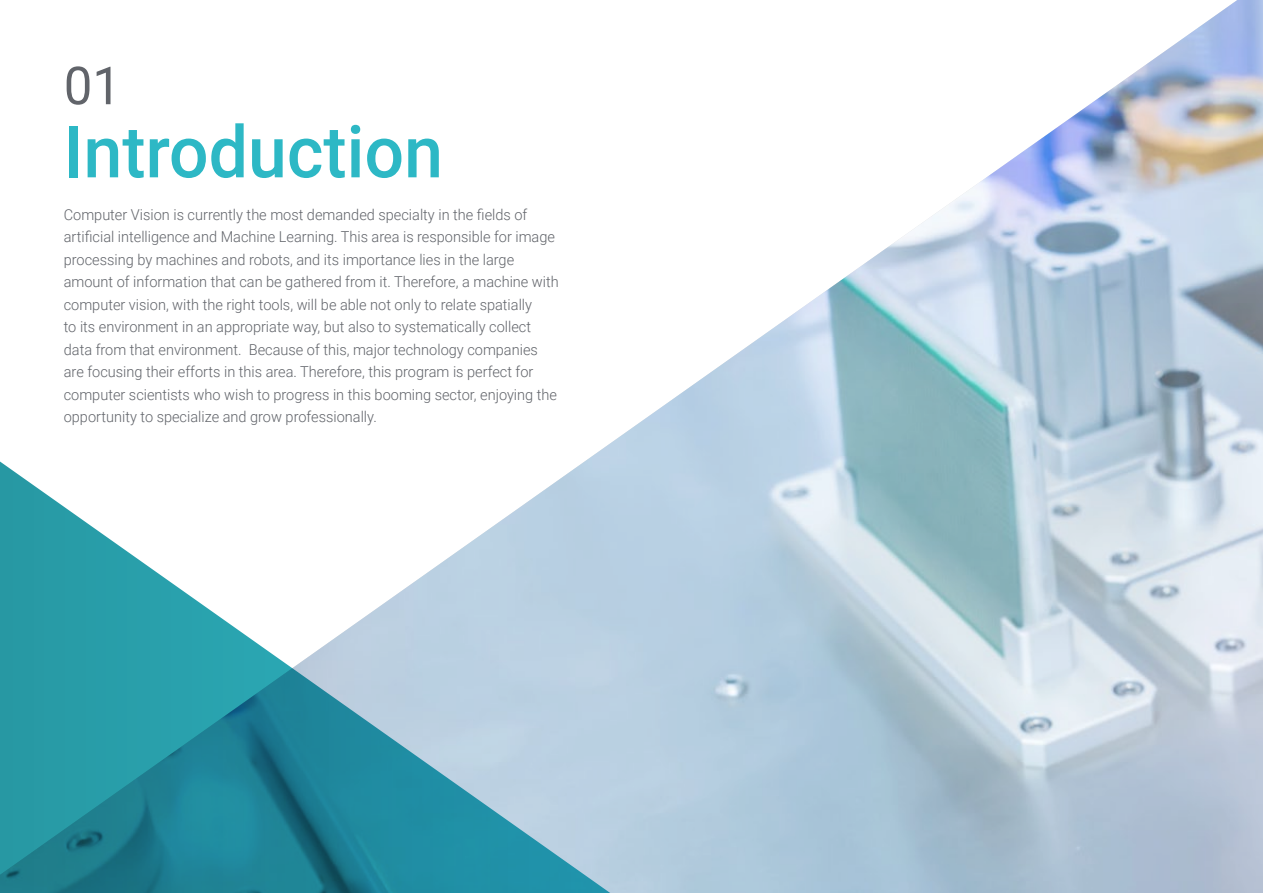
<style>
.page{position:relative;width:1263px;height:893px;background:#fff}
.page>*{position:absolute;margin:0;border:0;box-sizing:border-box;transform-origin:0 0}
.t1{font:500 72px "Roboto";color:#2db8c5}
.t2{font:52.5px "Roboto";color:#61646a}
.t3{font:300 15px/22.5px "Roboto";color:#61646a}
</style>
<div class="page">
<img style="left:607px;top:0;width:656px;height:893px">
<svg style="left:0;top:446px;width:640px;height:447px"></svg>
<h2 class="t2" style="left:64px;top:49px;width:59px">01</h2>
<h1 class="t1" style="left:64px;top:101px;width:381px">Introduction</h1>
<p class="t3" style="left:64px;top:202px;width:497px">Computer Vision is currently the most demanded specialty in the fields of artificial intelligence and Machine Learning. This area is responsible for image processing by machines and robots, and its importance lies in the large amount of information that can be gathered from it. Therefore, a machine with computer vision, with the right tools, will be able not only to relate spatially<br>to its environment in an appropriate way, but also to systematically collect data from that environment. Because of this, major technology companies are focusing their efforts in this area. Therefore, this program is perfect for computer scientists who wish to progress in this booming sector, enjoying the opportunity to specialize and grow professionally.</p>
</div>
